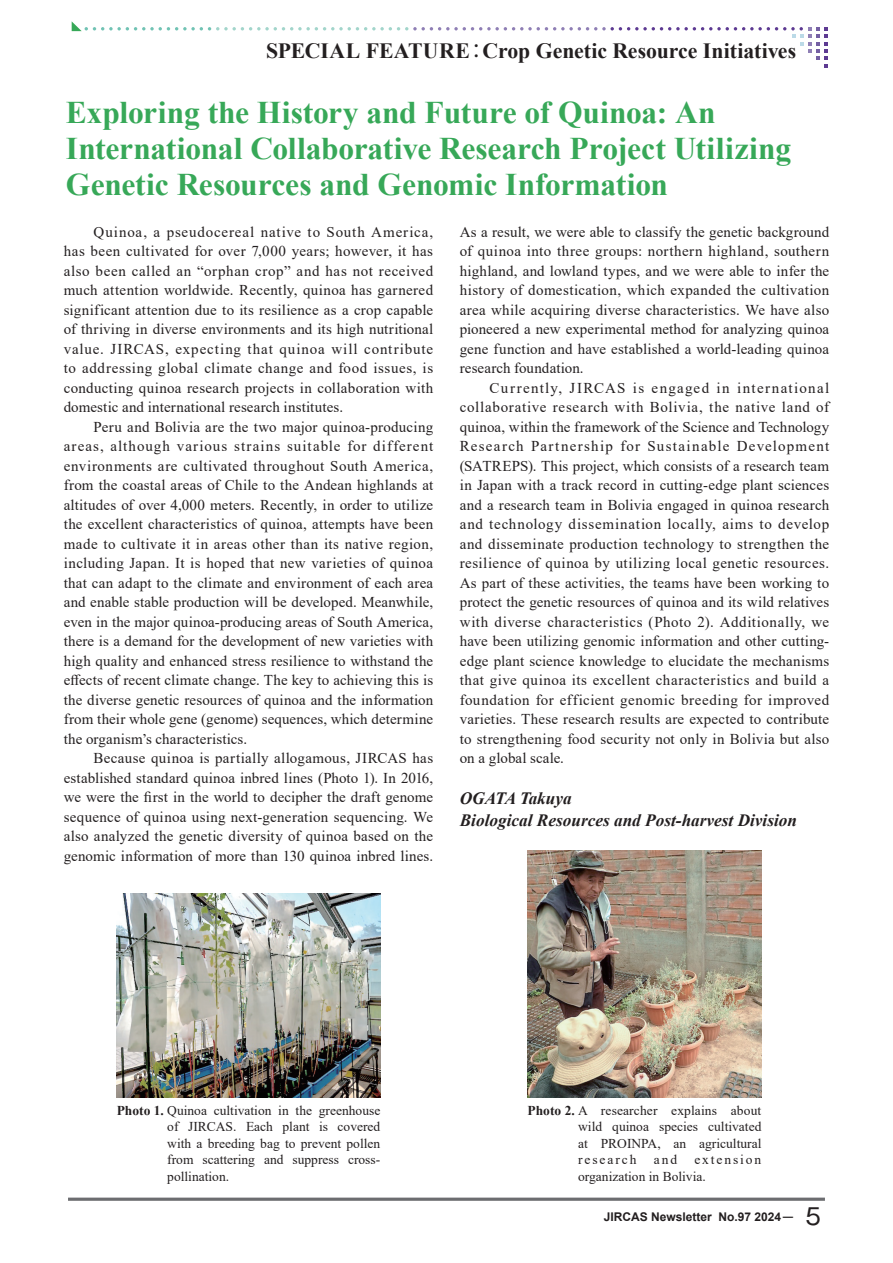
<style>
.page{position:relative;width:893px;height:1263px;background:#fff}
.page>*{position:absolute;margin:0;border:0;box-sizing:border-box;transform-origin:0 0}
.小見出し{font:700 31.5px/36px "Times New Roman";letter-spacing:-.005em;color:#37a858}
.t1{font:700 21.75px "Times New Roman";letter-spacing:-.005em;color:#231f20}
.著者{font:italic 700 17.25px "Times New Roman";color:#231f20}
.本文{font:15px/19.5px "Times New Roman";letter-spacing:.005em;color:#231f20;text-align:justify}
.図キャプションEN_9pt{font:13.5px/16.5px "Times New Roman";color:#231f20;text-align:justify}
.t2{font:700 12px "Arial";color:#231f20}
.s1{font-family:"Koz Min Pr 6 N";font-weight:400}
.s2{font-weight:700}
.s3{font-family:"Gothic MB101 Pro";font-weight:500}
.s4{font-family:"Gothic MB101 Pro";font-weight:400;font-size:22.5px}
</style>
<div class="page">
<svg style="left:72px;top:22px;width:756px;height:46px"></svg>
<svg style="left:68px;top:1197px;width:757px;height:4px;background:#898a8c"></svg>
<img style="left:117px;top:893px;width:263px;height:204px">
<img style="left:528px;top:850px;width:233px;height:247px">
<h2 class="t1" style="left:266px;top:35px;width:531px">SPECIAL FEATURE<span class="s1">：</span>Crop Genetic Resource Initiatives</h2>
<p class="小見出し" style="left:66px;top:93px;width:727px">Exploring the History and Future of Quinoa: An<br>International Collaborative Research Project Utilizing<br>Genetic Resources and Genomic Information</p>
<p class="本文" style="left:64px;top:222px;width:371px;text-indent:30px">Quinoa, a pseudocereal native to South America, has been cultivated for over 7,000 years; however, it has also been called an “orphan crop” and has not received much attention worldwide. Recently, quinoa has garnered significant attention due to its resilience as a crop capable of thriving in diverse environments and its high nutritional value. JIRCAS, expecting that quinoa will contribute to addressing global climate change and food issues, is conducting quinoa research projects in collaboration with domestic and international research institutes.</p>
<p class="本文" style="left:64px;top:417px;width:371px;text-indent:30px">Peru and Bolivia are the two major quinoa-producing areas, although various strains suitable for different environments are cultivated throughout South America, from the coastal areas of Chile to the Andean highlands at altitudes of over 4,000 meters. Recently, in order to utilize the excellent characteristics of quinoa, attempts have been made to cultivate it in areas other than its native region, including Japan. It is hoped that new varieties of quinoa that can adapt to the climate and environment of each area and enable stable production will be developed. Meanwhile, even in the major quinoa-producing areas of South America, there is a demand for the development of new varieties with high quality and enhanced stress resilience to withstand the effects of recent climate change. The key to achieving this is the diverse genetic resources of quinoa and the information from their whole gene (genome) sequences, which determine the organism’s characteristics.</p>
<p class="本文" style="left:64px;top:748px;width:371px;text-indent:30px">Because quinoa is partially allogamous, JIRCAS has established standard quinoa inbred lines (Photo 1). In 2016, we were the first in the world to decipher the draft genome sequence of quinoa using next-generation sequencing. We also analyzed the genetic diversity of quinoa based on the genomic information of more than 130 quinoa inbred lines.</p>
<p class="本文" style="left:460px;top:222px;width:371px">As a result, we were able to classify the genetic background of quinoa into three groups: northern highland, southern highland, and lowland types, and we were able to infer the history of domestication, which expanded the cultivation area while acquiring diverse characteristics. We have also pioneered a new experimental method for analyzing quinoa gene function and have established a world-leading quinoa research foundation.</p>
<p class="本文" style="left:460px;top:378px;width:371px;text-indent:30px">Currently, JIRCAS is engaged in international collaborative research with Bolivia, the native land of quinoa, within the framework of the Science and Technology Research Partnership for Sustainable Development (SATREPS). This project, which consists of a research team in Japan with a track record in cutting-edge plant sciences and a research team in Bolivia engaged in quinoa research and technology dissemination locally, aims to develop and disseminate production technology to strengthen the resilience of quinoa by utilizing local genetic resources.<br>As part of these activities, the teams have been working to protect the genetic resources of quinoa and its wild relatives with diverse characteristics (Photo 2). Additionally, we have been utilizing genomic information and other cutting&shy;edge plant science knowledge to elucidate the mechanisms that give quinoa its excellent characteristics and build a foundation for efficient genomic breeding for improved varieties. These research results are expected to contribute to strengthening food security not only in Bolivia but also on a global scale.</p>
<p class="著者" style="left:460px;top:786px;width:113px">OGATA Takuya</p>
<p class="著者" style="left:460px;top:808px;width:339px">Biological Resources and Post-harvest Division</p>
<p class="図キャプションEN_9pt" style="left:167px;top:1101px;width:215px;text-indent:-51px"><span class="s2">Photo 1.</span> Quinoa cultivation in the greenhouse of JIRCAS. Each plant is covered with a breeding bag to prevent pollen from scattering and suppress cross&shy;pollination.</p>
<p class="図キャプションEN_9pt" style="left:578px;top:1101px;width:185px;text-indent:-51px"><span class="s2">Photo 2.</span> A researcher explains about wild quinoa species cultivated at PROINPA, an agricultural research</p>
<p class="図キャプションEN_9pt" style="left:578px;top:1151px;width:185px;text-indent:116px">extension organization in Bolivia.</p>
<p class="図キャプションEN_9pt" style="left:654px;top:1151px;width:25px">and</p>
<p class="t2" style="left:604px;top:1208px;width:219px">JIRCAS Newsletter No.97 2024 <span class="s3">－</span> <span class="s4">5</span></p>
</div>
